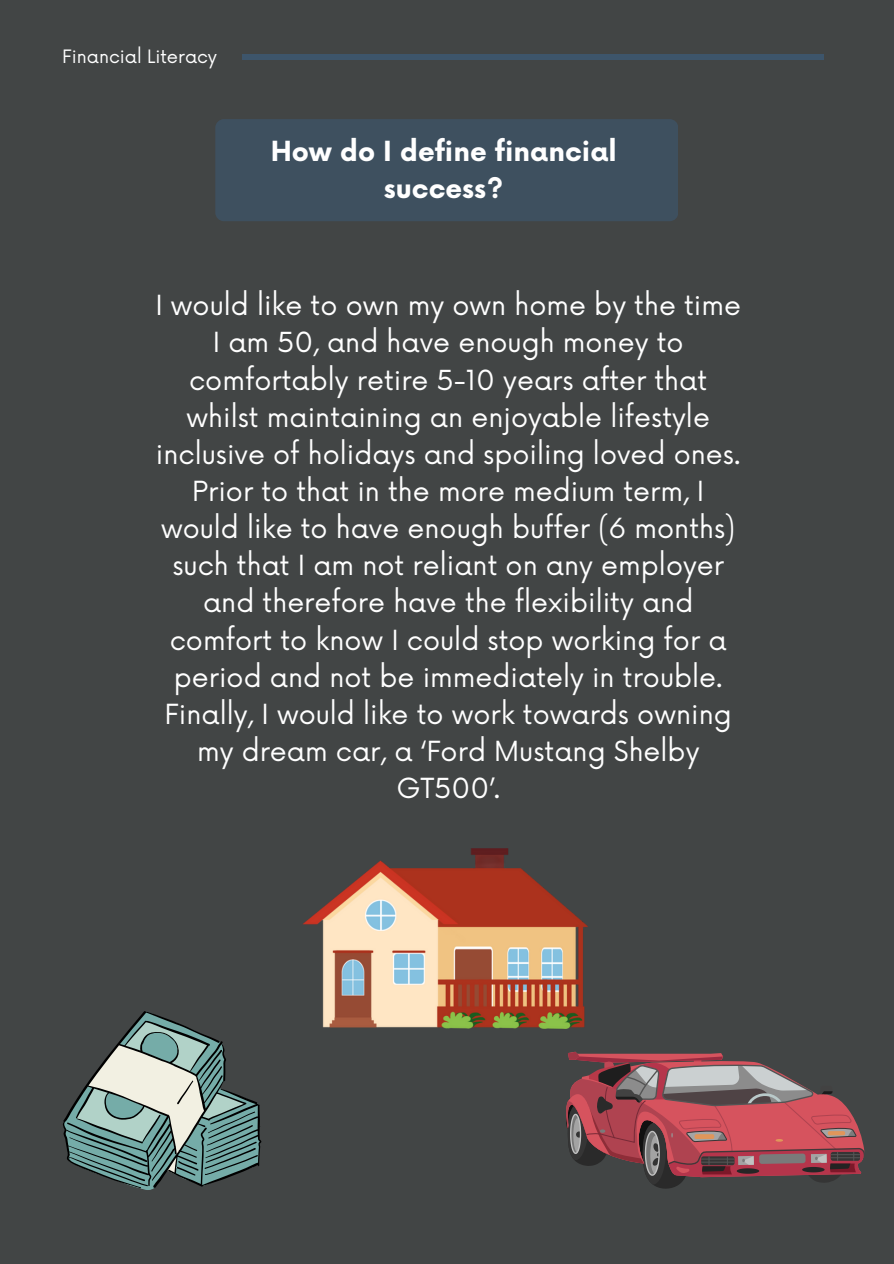
<style>
.page{position:relative;width:894px;height:1264px;background:#fff}
.page>*{position:absolute;margin:0;border:0;box-sizing:border-box;transform-origin:0 0}
.t1{font:27px/37.2px "Now";color:#fff;text-align:center}
.t2{font:700 27px/37.2px "Now";color:#fff;text-align:center}
.t3{font:18px "Now";color:#fff}
</style>
<div class="page">
<div style="left:0;top:0;width:893px;height:1263px;background:#424545"></div>
<div style="left:215px;top:119px;width:463px;height:102px;background:#3e505f;border-radius:9px"></div>
<div style="left:242px;top:54px;width:581px;height:6px;background:#3d556b"></div>
<svg style="left:63px;top:1011px;width:198px;height:178px"></svg>
<img style="left:303px;top:848px;width:284px;height:180px">
<svg style="left:566px;top:1051px;width:299px;height:138px"></svg>
<p class="t3" style="left:62px;top:46px;width:156px">Financial Literacy</p>
<h2 class="t2" style="left:270px;top:134px;width:347px">How do I define financial success?</h2>
<p class="t1" style="left:155px;top:288px;width:587px">I would like to own my own home by the time I am 50, and have enough money to comfortably retire 5-10 years after that whilst maintaining an enjoyable lifestyle inclusive of holidays and spoiling loved ones.<br>Prior to that in the more medium term, I would like to have enough buffer (6 months) such that I am not reliant on any employer and therefore have the flexibility and comfort to know I could stop working for a period and not be immediately in trouble.<br>Finally, I would like to work towards owning my dream car, a ‘Ford Mustang Shelby GT500’.</p>
</div>
